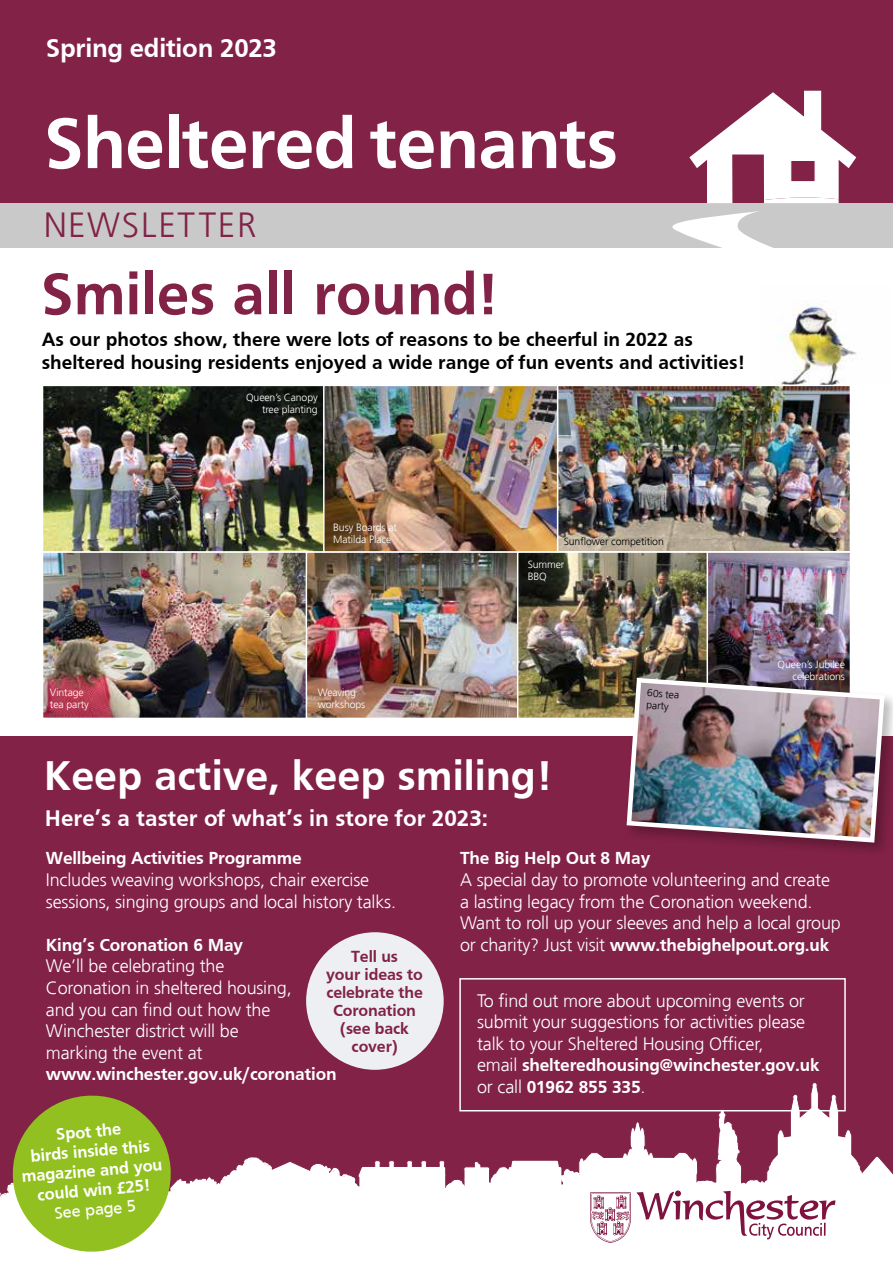
<style>
.page{position:relative;width:893px;height:1263px;background:#fff}
.page>*{position:absolute;margin:0;border:0;box-sizing:border-box;transform-origin:0 0}
.t1{font:700 73.95px "Frutiger";letter-spacing:-.01em;color:#fff}
.t2{font:700 60.75px "Frutiger";color:#812246}
.t3{font:700 42.9px "Frutiger";color:#fff}
.t4{font:300 34.8px "Frutiger";letter-spacing:.05em;color:#812246}
.t5{font:700 26.85px "Frutiger";letter-spacing:-.01em;color:#fff}
.t6{font:700 23.25px "Frutiger";color:#fff}
.t7{font:700 19.8px/22.5px "Frutiger";color:#000}
.t8{font:300 18px/21.6px "Frutiger";letter-spacing:-.01em;color:#fff}
.t9{font:700 18px "Frutiger";letter-spacing:-.01em;color:#fff}
.t10{font:700 17.25px/19.5px "Frutiger";color:#fff;text-align:center}
.t11{font:17.25px "Frutiger";color:#fff}
.t12{font:700 16.65px/18px "Frutiger";letter-spacing:-.01em;color:#812246;text-align:center}
.t13{font:300 10.5px/12px "Frutiger";letter-spacing:-.01em;color:#fff}
.t14{font:300 10.5px/12px "Frutiger";letter-spacing:-.01em;color:#000}
.s1{font-weight:700}
</style>
<div class="page">
<img style="left:776px;top:301px;width:81px;height:84px">
<div style="left:0;top:737px;width:893px;height:526px;background:#812246"></div>
<div style="left:0;top:0;width:893px;height:248px;background:#812246"></div>
<div style="left:0;top:203px;width:893px;height:45px;background:#cac9ca"></div>
<svg style="left:689px;top:91px;width:167px;height:112px"></svg>
<div style="left:791px;top:160px;width:24px;height:22px;border:1px solid #fff"></div>
<svg style="left:672px;top:211px;width:101px;height:37px"></svg>
<svg style="left:0;top:1082px;width:893px;height:181px;fill:#fff"></svg>
<svg style="left:590px;top:1192px;width:41px;height:51px;background:#dabcc9"></svg>
<svg style="left:637px;top:1190px;width:198px;height:49px"></svg>
<img style="left:45px;top:388px;width:803px;height:328px">
<div style="left:42px;top:551px;width:266px;height:168px;border:2px solid #fff"></div>
<div style="left:306px;top:551px;width:213px;height:168px;border:2px solid #fff"></div>
<div style="left:517px;top:551px;width:193px;height:168px;border:2px solid #fff"></div>
<div style="left:706px;top:551px;width:145px;height:168px;border:2px solid #fff"></div>
<div style="left:42px;top:385px;width:283px;height:168px;border:2px solid #fff"></div>
<div style="left:323px;top:385px;width:235px;height:168px;border:2px solid #fff"></div>
<div style="left:557px;top:385px;width:294px;height:168px;border:2px solid #fff"></div>
<div style="left:624px;top:675px;width:269px;height:182px;background:#000;opacity:.27"></div>
<img style="left:624px;top:675px;width:263px;height:170px">
<div style="left:459px;top:978px;width:387px;height:133px;border:2px solid #fff"></div>
<div style="left:306px;top:932px;width:138px;height:138px;background:#edeff3;border-radius:50%"></div>
<svg style="left:9px;top:1092px;width:165px;height:163px;background:#9eb143"></svg>
<h3 class="t5" style="left:46px;top:33px;width:232px">Spring edition 2023</h3>
<h1 class="t1" style="left:44px;top:101px;width:576px">Sheltered tenants</h1>
<h3 class="t4" style="left:44px;top:206px;width:214px">NEWSLETTER</h3>
<h2 class="t2" style="left:41px;top:259px;width:458px">Smiles all round!</h2>
<p class="t7" style="left:42px;top:328px;width:704px">As our photos show, there were lots of reasons to be cheerful in 2022 as sheltered housing residents enjoyed a wide range of fun events and activities!</p>
<p class="t13" style="left:246px;top:392px;width:73px;text-align:right">Queen’s Canopy tree planting</p>
<p class="t13" style="left:333px;top:522px;width:65px">Busy Boards at<br>Matilda Place</p>
<p class="t13" style="left:50px;top:687px;width:40px">Vintage tea party</p>
<p class="t13" style="left:318px;top:687px;width:49px">Weaving workshops</p>
<p class="t14" style="left:564px;top:535px;width:102px">Sunflower competition</p>
<p class="t13" style="left:528px;top:558px;width:38px">Summer<br>BBQ</p>
<p class="t14" style="left:648px;top:687px;width:34px;rotate:4deg">60s tea party</p>
<h3 class="t3" style="left:44px;top:750px;width:509px">Keep active, keep smiling!</h3>
<p class="t6" style="left:45px;top:805px;width:445px">Here’s a taster of what’s in store for 2023:</p>
<p class="t13" style="left:778px;top:658px;width:69px;text-align:right">Queen’s Jubilee celebrations</p>
<p class="t9" style="left:46px;top:848px;width:257px">Wellbeing Activities Programme</p>
<p class="t8" style="left:46px;top:869px;width:352px">Includes weaving workshops, chair exercise sessions, singing groups and local history talks.</p>
<p class="t9" style="left:46px;top:934px;width:199px">King’s Coronation 6 May</p>
<p class="t8" style="left:46px;top:956px;width:247px">We’ll be celebrating the<br>Coronation in sheltered housing, and you can find out how the<br>Winchester district will be marking the event at</p>
<p class="t9" style="left:46px;top:1064px;width:292px">www.winchester.gov.uk/coronation</p>
<p class="t12" style="left:326px;top:947px;width:98px">Tell us<br>your ideas to celebrate the<br>Coronation (see back cover)</p>
<p class="t10" style="left:17px;top:1128px;width:143px;rotate:-5deg">Spot the<br>birds inside this magazine and you could win £25!</p>
<p class="t11" style="left:54px;top:1203px;width:83px;rotate:-5deg">See page 5</p>
<p class="t9" style="left:460px;top:848px;width:192px">The Big Help Out 8 May</p>
<p class="t8" style="left:460px;top:869px;width:382px">A special day to promote volunteering and create a lasting legacy from the Coronation weekend.<br>Want to roll up your sleeves and help a local group or charity? Just visit <span class="s1">www.thebighelpout.org.uk</span></p>
<p class="t8" style="left:477px;top:990px;width:344px">To find out more about upcoming events or submit your suggestions for activities please talk to your Sheltered Housing Officer,<br>email <span class="s1">shelteredhousing@winchester.gov.uk </span>or call <span class="s1">01962 855 335</span>.</p>
</div>
